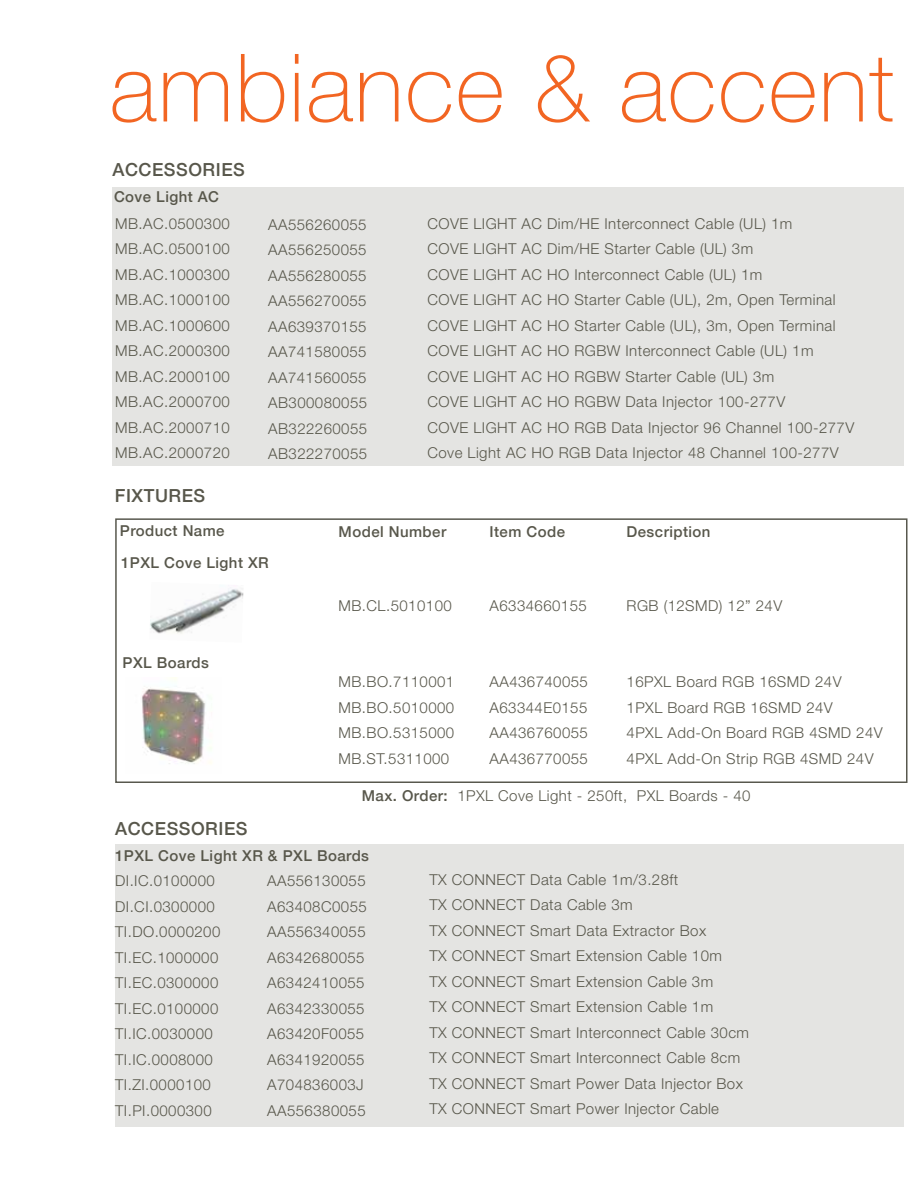
<style>
.page{position:relative;width:918px;height:1188px;background:#fff}
.page>*{position:absolute;margin:0;border:0;box-sizing:border-box;transform-origin:0 0}
.t1{font:100 94.5px "Helvetica Neue LT Pro";letter-spacing:.015em;color:#f26522}
.t2{font:500 18px "Helvetica 65";letter-spacing:.03em;color:#58574b}
.t3{font:300 15px/25.5px "Helvetica Neue LT Pro";letter-spacing:.03em;color:#58574b}
.t4{font:500 15px "Helvetica 65";letter-spacing:.03em;color:#58574b}
.s1{font-family:"Helvetica 65";font-weight:500}
</style>
<div class="page">
<div style="left:112px;top:187px;width:791px;height:279px;background:#e4e4e2"></div>
<div style="left:115px;top:518px;width:793px;height:265px;border:2px solid #58584e"></div>
<img style="left:141px;top:678px;width:71px;height:86px">
<img style="left:150px;top:585px;width:94px;height:49px">
<div style="left:115px;top:845px;width:789px;height:282px;background:#e4e4e2"></div>
<h1 class="t1" style="left:110px;top:32px;width:786px">ambiance &amp; accent</h1>
<p class="t2" style="left:112px;top:159px;width:134px">ACCESSORIES</p>
<p class="t4" style="left:114px;top:187px;width:107px">Cove Light AC</p>
<p class="t3" style="left:115px;top:210px;width:116px;text-align:justify">MB.AC.0500300<br>MB.AC.0500100<br>MB.AC.1000300<br>MB.AC.1000100<br>MB.AC.1000600<br>MB.AC.2000300<br>MB.AC.2000100<br>MB.AC.2000700<br>MB.AC.2000710<br>MB.AC.2000720</p>
<p class="t3" style="left:268px;top:211px;width:101px;text-align:justify">AA556260055<br>AA556250055<br>AA556280055<br>AA556270055<br>AA639370155<br>AA741580055<br>AA741560055<br>AB300080055<br>AB322260055<br>AB322270055</p>
<p class="t3" style="left:428px;top:210px;width:428px">COVE LIGHT AC Dim/HE Interconnect Cable (UL) 1m<br>COVE LIGHT AC Dim/HE Starter Cable (UL) 3m<br>COVE LIGHT AC HO Interconnect Cable (UL) 1m<br>COVE LIGHT AC HO Starter Cable (UL), 2m, Open Terminal COVE LIGHT AC HO Starter Cable (UL), 3m, Open Terminal COVE LIGHT AC HO RGBW Interconnect Cable (UL) 1m COVE LIGHT AC HO RGBW Starter Cable (UL) 3m<br>COVE LIGHT AC HO RGBW Data Injector 100-277V<br>COVE LIGHT AC HO RGB Data Injector 96 Channel 100-277V Cove Light AC HO RGB Data Injector 48 Channel 100-277V</p>
<p class="t2" style="left:115px;top:484px;width:92px">FIXTURES</p>
<p class="t4" style="left:120px;top:521px;width:106px">Product Name</p>
<p class="t4" style="left:339px;top:523px;width:109px">Model Number</p>
<p class="t4" style="left:627px;top:523px;width:85px">Description</p>
<p class="t4" style="left:490px;top:523px;width:77px">Item Code</p>
<p class="t4" style="left:121px;top:554px;width:149px">1PXL Cove Light XR</p>
<p class="t4" style="left:123px;top:654px;width:88px">PXL Boards</p>
<p class="t2" style="left:115px;top:818px;width:134px">ACCESSORIES</p>
<p class="t3" style="left:339px;top:592px;width:115px">MB.CL.5010100</p>
<p class="t3" style="left:339px;top:669px;width:117px;text-align:justify">MB.BO.7110001<br>MB.BO.5010000<br>MB.BO.5315000<br>MB.ST.5311000</p>
<p class="t3" style="left:490px;top:592px;width:99px">A6334660155</p>
<p class="t3" style="left:490px;top:669px;width:100px;text-align:justify">AA436740055<br>A63344E0155<br>AA436760055<br>AA436770055</p>
<p class="t3" style="left:627px;top:592px;width:157px">RGB (12SMD) 12” 24V</p>
<p class="t3" style="left:627px;top:669px;width:258px">16PXL Board RGB 16SMD 24V<br>1PXL Board RGB 16SMD 24V<br>4PXL Add-On Board RGB 4SMD 24V<br>4PXL Add-On Strip RGB 4SMD 24V</p>
<p class="t3" style="left:362px;top:783px;width:390px"><span class="s1">Max. Order:</span> 1PXL Cove Light - 250ft, PXL Boards - 40</p>
<p class="t4" style="left:115px;top:847px;width:255px">1PXL Cove Light XR &amp; PXL Boards</p>
<p class="t3" style="left:115px;top:868px;width:107px">DI.IC.0100000<br>DI.CI.0300000<br>TI.DO.0000200<br>TI.EC.1000000<br>TI.EC.0300000<br>TI.EC.0100000<br>TI.IC.0030000<br>TI.IC.0008000<br>TI.ZI.0000100<br>TI.PI.0000300</p>
<p class="t3" style="left:429px;top:866px;width:321px">TX CONNECT Data Cable 1m/3.28ft<br>TX CONNECT Data Cable 3m<br>TX CONNECT Smart Data Extractor Box<br>TX CONNECT Smart Extension Cable 10m<br>TX CONNECT Smart Extension Cable 3m<br>TX CONNECT Smart Extension Cable 1m<br>TX CONNECT Smart Interconnect Cable 30cm TX CONNECT Smart Interconnect Cable 8cm TX CONNECT Smart Power Data Injector Box TX CONNECT Smart Power Injector Cable</p>
<p class="t3" style="left:267px;top:868px;width:101px">AA556130055<br>A63408C0055<br>AA556340055<br>A6342680055<br>A6342410055<br>A6342330055<br>A63420F0055<br>A6341920055<br>A704836003J<br>AA556380055</p>
</div>
